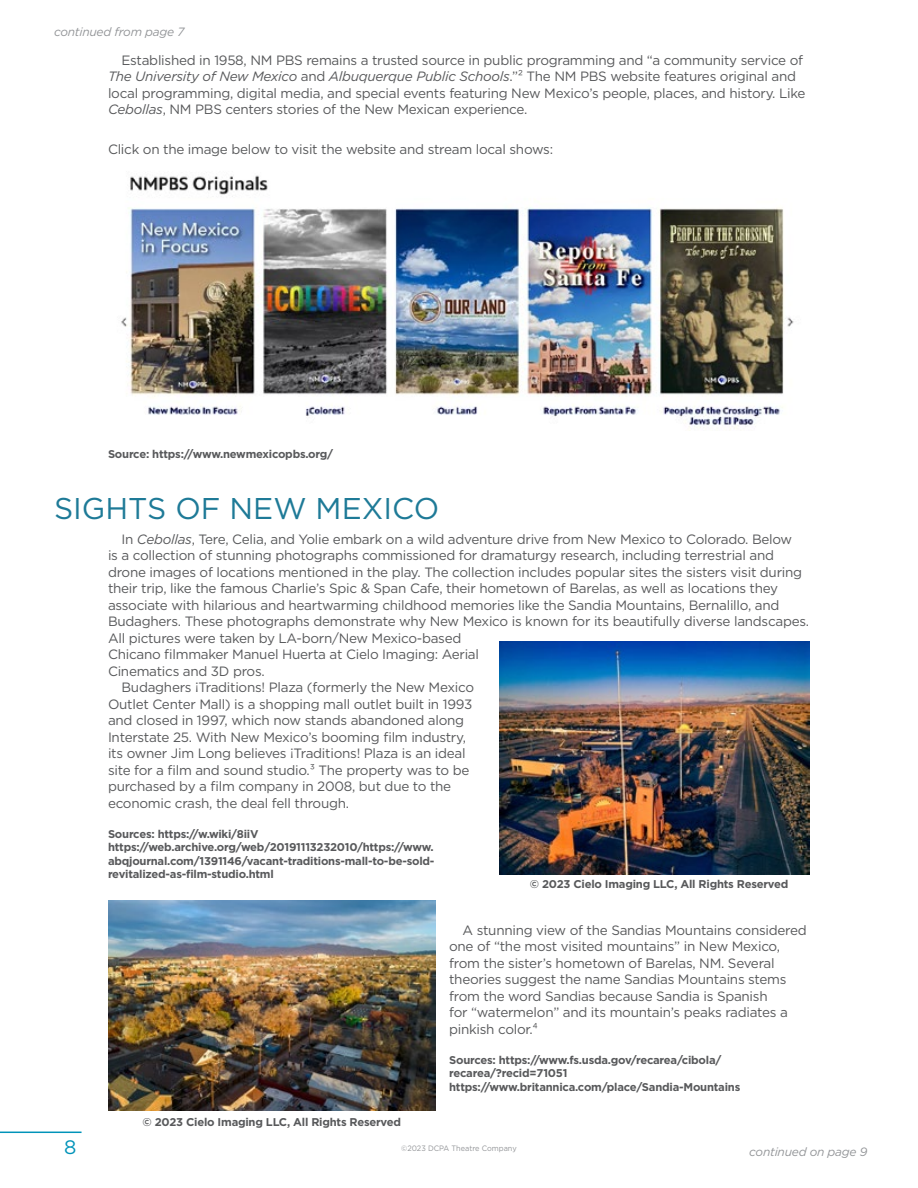
<style>
.page{position:relative;width:918px;height:1188px;background:#fff}
.page>*{position:absolute;margin:0;border:0;box-sizing:border-box;transform-origin:0 0}
.t1{font:30px "Gotham";color:#1e7a97}
.t2{font:19.5px "Gotham";color:#0093b9}
.t3{font:13.5px/16.5px "Gotham";letter-spacing:-.02em;color:#58595b}
.t4{font:italic 12px "Gotham";letter-spacing:-.02em;color:#939598}
.t5{font:700 11.25px/13.5px "Gotham";letter-spacing:-.02em;color:#58595b}
.t6{font:7.8px "Gotham";color:#939598;scale:.94 1}
.s1{font-style:italic}
</style>
<div class="page">
<hr style="left:0;top:1132px;width:82px;height:1px;background:#0093b9">
<img style="left:121px;top:175px;width:673px;height:254px">
<img style="left:108px;top:900px;width:328px;height:210px">
<img style="left:499px;top:641px;width:311px;height:233px">
<p class="t4" style="left:54px;top:24px;width:132px">continued from page 7</p>
<p class="t3" style="left:108px;top:51px;width:699px;text-indent:14px">Established in 1958, NM PBS remains a trusted source in public programming and “a community service of <span class="s1">The University of New Mexico</span> and <span class="s1">Albuquerque Public Schools</span>.”² The NM PBS website features original and local programming, digital media, and special events featuring New Mexico’s people, places, and history. Like <span class="s1">Cebollas</span>, NM PBS centers stories of the New Mexican experience.</p>
<p class="t3" style="left:108px;top:141px;width:447px">Click on the image below to visit the website and stream local shows:</p>
<p class="t5" style="left:108px;top:447px;width:227px">Source: https://www.newmexicopbs.org/</p>
<h1 class="t1" style="left:54px;top:489px;width:387px">SIGHTS OF NEW MEXICO</h1>
<p class="t3" style="left:122px;top:531px;width:672px">In <span class="s1">Cebollas</span>, Tere, Celia, and Yolie embark on a wild adventure drive from New Mexico to Colorado. Below</p>
<p class="t3" style="left:108px;top:547px;width:668px">is a collection of stunning photographs commissioned for dramaturgy research, including terrestrial and</p>
<p class="t3" style="left:108px;top:564px;width:696px">drone images of locations mentioned in the play. The collection includes popular sites the sisters visit during</p>
<p class="t3" style="left:108px;top:580px;width:672px">their trip, like the famous Charlie’s Spic &amp; Span Cafe, their hometown of Barelas, as well as locations they</p>
<p class="t3" style="left:108px;top:597px;width:673px">associate with hilarious and heartwarming childhood memories like the Sandia Mountains, Bernalillo, and</p>
<p class="t3" style="left:108px;top:613px;width:703px">Budaghers. These photographs demonstrate why New Mexico is known for its beautifully diverse landscapes.</p>
<p class="t3" style="left:108px;top:630px;width:355px">All pictures were taken by LA-born/New Mexico-based</p>
<p class="t3" style="left:108px;top:646px;width:373px">Chicano filmmaker Manuel Huerta at Cielo Imaging: Aerial</p>
<p class="t3" style="left:108px;top:663px;width:158px">Cinematics and 3D pros.</p>
<p class="t3" style="left:122px;top:679px;width:354px">Budaghers ¡Traditions! Plaza (formerly the New Mexico</p>
<p class="t3" style="left:108px;top:696px;width:366px">Outlet Center Mall) is a shopping mall outlet built in 1993</p>
<p class="t3" style="left:108px;top:712px;width:358px">and closed in 1997, which now stands abandoned along</p>
<p class="t3" style="left:108px;top:728px;width:359px">Interstate 25. With New Mexico’s booming film industry,</p>
<p class="t3" style="left:108px;top:745px;width:359px">its owner Jim Long believes ¡Traditions! Plaza is an ideal</p>
<p class="t3" style="left:108px;top:761px;width:363px">site for a film and sound studio.³ The property was to be</p>
<p class="t3" style="left:108px;top:778px;width:345px">purchased by a film company in 2008, but due to the</p>
<p class="t3" style="left:108px;top:794px;width:243px">economic crash, the deal fell through.</p>
<p class="t5" style="left:108px;top:827px;width:328px">Sources: https://w.wiki/8iiV https://web.archive.org/web/20191113232010/https://www. abqjournal.com/1391146/vacant-traditions-mall-to-be-sold&shy;revitalized-as-film-studio.html</p>
<p class="t5" style="left:530px;top:877px;width:260px">© 2023 Cielo Imaging LLC, All Rights Reserved</p>
<p class="t5" style="left:143px;top:1115px;width:260px">© 2023 Cielo Imaging LLC, All Rights Reserved</p>
<p class="t3" style="left:449px;top:921px;width:359px;text-indent:14px">A stunning view of the Sandias Mountains considered one of “the most visited mountains” in New Mexico, from the sister’s hometown of Barelas, NM. Several theories suggest the name Sandias Mountains stems from the word Sandias because Sandia is Spanish<br>for “watermelon” and its mountain’s peaks radiates a pinkish color.⁴</p>
<p class="t5" style="left:449px;top:1053px;width:293px">Sources: https://www.fs.usda.gov/recarea/cibola/ recarea/?recid=71051 https://www.britannica.com/place/Sandia-Mountains</p>
<h2 class="t2" style="left:64px;top:1134px;width:14px">8</h2>
<p class="t6" style="left:401px;top:1143px;width:124px">©2023 DCPA Theatre Company</p>
<p class="t4" style="left:749px;top:1144px;width:120px">continued on page 9</p>
</div>
